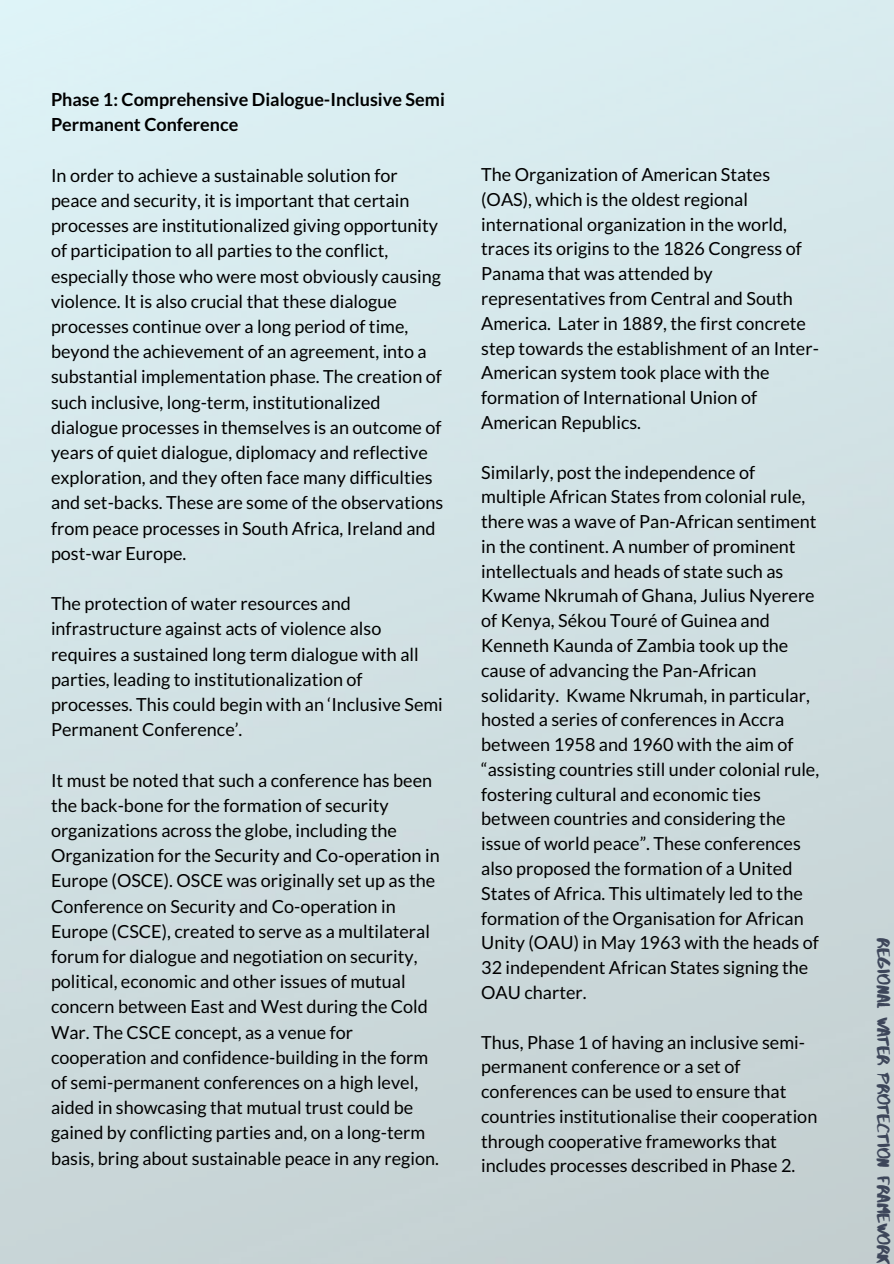
<style>
.page{position:relative;width:894px;height:1264px;background:#fff}
.page>*{position:absolute;margin:0;border:0;box-sizing:border-box;transform-origin:0 0}
.t1{font:18px/24.8px "Lato";color:#000}
.t2{font:700 18px/25.2px "Lato";color:#000}
.t3{font:18px "Abys";color:#3d465a}
</style>
<div class="page">
<p class="t2" style="left:51px;top:87px;width:395px">Phase 1: Comprehensive Dialogue-Inclusive Semi<br>Permanent Conference</p>
<p class="t1" style="left:51px;top:162px;width:393px;line-height:25.2px">In order to achieve a sustainable solution for peace and security, it is important that certain processes are institutionalized giving opportunity of participation to all parties to the conflict, especially those who were most obviously causing violence. It is also crucial that these dialogue processes continue over a long period of time, beyond the achievement of an agreement, into a substantial implementation phase. The creation of such inclusive, long-term, institutionalized dialogue processes in themselves is an outcome of years of quiet dialogue, diplomacy and reflective exploration, and they often face many difficulties and set-backs. These are some of the observations from peace processes in South Africa, Ireland and post-war Europe.</p>
<p class="t1" style="left:51px;top:590px;width:393px;line-height:25.2px">The protection of water resources and infrastructure against acts of violence also requires a sustained long term dialogue with all parties, leading to institutionalization of processes. This could begin with an ‘Inclusive Semi Permanent Conference’.</p>
<p class="t1" style="left:51px;top:767px;width:390px;line-height:25.2px">It must be noted that such a conference has been the back-bone for the formation of security organizations across the globe, including the Organization for the Security and Co-operation in Europe (OSCE). OSCE was originally set up as the Conference on Security and Co-operation in Europe (CSCE), created to serve as a multilateral forum for dialogue and negotiation on security, political, economic and other issues of mutual concern between East and West during the Cold War. The CSCE concept, as a venue for cooperation and confidence-building in the form of semi-permanent conferences on a high level, aided in showcasing that mutual trust could be gained by conflicting parties and, on a long-term basis, bring about sustainable peace in any region.</p>
<p class="t1" style="left:481px;top:162px;width:339px">The Organization of American States (OAS), which is the oldest regional international organization in the world, traces its origins to the 1826 Congress of Panama that was attended by representatives from Central and South America. Later in 1889, the first concrete step towards the establishment of an Inter-American system took place with the formation of International Union of American Republics.</p>
<p class="t1" style="left:481px;top:459px;width:339px">Similarly, post the independence of multiple African States from colonial rule, there was a wave of Pan-African sentiment in the continent. A number of prominent intellectuals and heads of state such as Kwame Nkrumah of Ghana, Julius Nyerere of Kenya, Sékou Touré of Guinea and Kenneth Kaunda of Zambia took up the cause of advancing the Pan-African solidarity. Kwame Nkrumah, in particular, hosted a series of conferences in Accra between 1958 and 1960 with the aim of “assisting countries still under colonial rule, fostering cultural and economic ties between countries and considering the issue of world peace”. These conferences also proposed the formation of a United States of Africa. This ultimately led to the formation of the Organisation for African Unity (OAU) in May 1963 with the heads of 32 independent African States signing the OAU charter.</p>
<p class="t1" style="left:481px;top:1029px;width:337px">Thus, Phase 1 of having an inclusive semi&shy;permanent conference or a set of conferences can be used to ensure that countries institutionalise their cooperation through cooperative frameworks that includes processes described in Phase 2.</p>
<p class="t3" style="left:894px;top:938px;width:329px;rotate:90deg">REGIONAL WATER PROTECTION FRAMEWORK</p>
</div>
